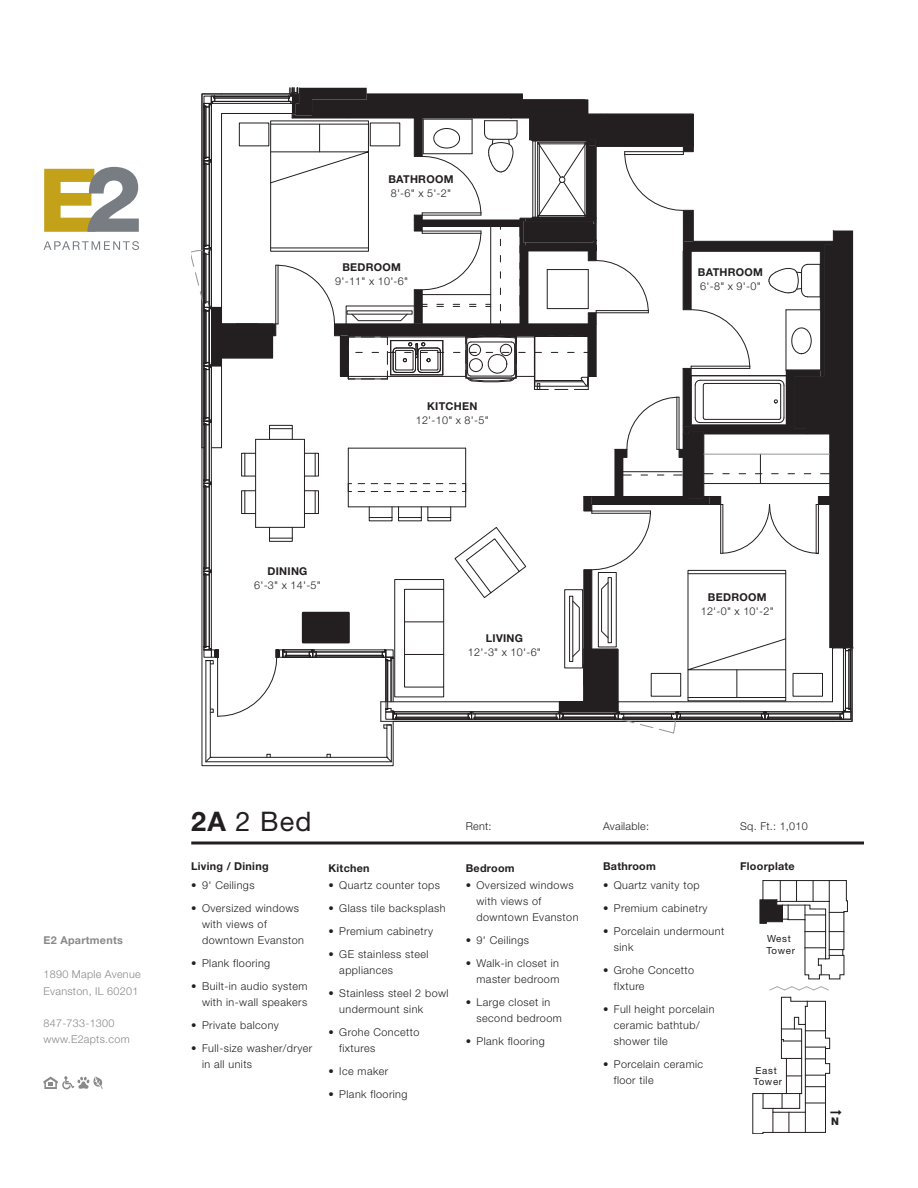
<style>
.page{position:relative;width:918px;height:1188px;background:#fff}
.page>*{position:absolute;margin:0;border:0;box-sizing:border-box;transform-origin:0 0}
.E2-H_2__underline{font:27px "Helvetica Neue";color:#231f20}
.E2_body{font:300 10.8px/16.2px "Helvetica Neue";letter-spacing:.04em;color:#231f20}
.t1{font:300 10.8px/16.2px "Helvetica Neue";letter-spacing:.025em;color:#8a888a}
.E2_all_caps{font:700 10.8px "Helvetica Neue";letter-spacing:.025em;color:#231f20}
.E2_bold{font:700 10.8px "Helvetica Neue";letter-spacing:.025em;color:#231f20}
.t2{font:700 10.8px "Helvetica Neue";letter-spacing:.025em;color:#8a888a}
.t3{font:800 10.5px "Helvetica Neue";color:#231f20}
.t4{font:9.75px/11.7px "Helvetica Neue";letter-spacing:.07em;color:#231f20}
.s1{font-weight:700}
</style>
<div class="page">
<svg style="left:191px;top:88px;width:662px;height:674px"></svg>
<hr style="left:191px;top:841px;width:673px;height:3px;background:#231f20">
<svg style="left:759px;top:880px;width:89px;height:100px"></svg>
<svg style="left:44px;top:1076px;width:59px;height:13px"></svg>
<svg style="left:44px;top:167px;width:95px;height:65px"></svg>
<svg style="left:44px;top:241px;width:95px;height:9px"></svg>
<svg style="left:752px;top:986px;width:79px;height:148px"></svg>
<p class="E2_all_caps" style="left:388px;top:172px;width:67px">BATHROOM</p>
<p class="E2_body" style="left:391px;top:185px;width:62px">8'-6" x 5'-2"</p>
<p class="E2_all_caps" style="left:342px;top:260px;width:60px">BEDROOM</p>
<p class="E2_body" style="left:335px;top:273px;width:74px">9'-11" x 10'-6"</p>
<p class="E2_all_caps" style="left:427px;top:399px;width:52px">KITCHEN</p>
<p class="E2_body" style="left:416px;top:412px;width:74px">12'-10" x 8'-5"</p>
<p class="E2_all_caps" style="left:268px;top:565px;width:41px">DINING</p>
<p class="E2_body" style="left:254px;top:577px;width:68px">6'-3" x 14'-5"</p>
<p class="E2_all_caps" style="left:486px;top:632px;width:39px">LIVING</p>
<p class="E2_body" style="left:468px;top:644px;width:74px">12'-3" x 10'-6"</p>
<p class="E2_all_caps" style="left:698px;top:265px;width:67px">BATHROOM</p>
<p class="E2_body" style="left:700px;top:278px;width:62px">6'-8" x 9'-0"</p>
<p class="E2_all_caps" style="left:708px;top:590px;width:60px">BEDROOM</p>
<p class="E2_body" style="left:701px;top:603px;width:74px">12'-0" x 10'-2"</p>
<p class="t2" style="left:44px;top:933px;width:81px">E2 Apartments</p>
<p class="t1" style="left:44px;top:966px;width:99px">1890 Maple Avenue<br>Evanston, IL 60201</p>
<p class="t1" style="left:44px;top:1015px;width:88px">847-733-1300 www.E2apts.com</p>
<p class="E2-H_2__underline" style="left:191px;top:805px;width:122px"><span class="s1">2A</span> 2 Bed</p>
<p class="E2_bold" style="left:191px;top:860px;width:79px">Living / Dining</p>
<p class="E2_bold" style="left:328px;top:861px;width:43px">Kitchen</p>
<p class="E2_bold" style="left:466px;top:861px;width:51px">Bedroom</p>
<p class="E2_bold" style="left:603px;top:860px;width:54px">Bathroom</p>
<p class="E2_bold" style="left:740px;top:860px;width:56px">Floorplate</p>
<p class="E2_body" style="left:191px;top:877px;width:65px">• 9' Ceilings</p>
<p class="E2_body" style="left:202px;top:899px;width:103px;text-indent:-11px">• Oversized windows with views of downtown Evanston</p>
<p class="E2_body" style="left:191px;top:955px;width:81px">• Plank flooring</p>
<p class="E2_body" style="left:191px;top:978px;width:118px;text-align:right">• Built-in audio system with in-wall speakers</p>
<p class="E2_body" style="left:191px;top:1017px;width:89px">• Private balcony</p>
<p class="E2_body" style="left:202px;top:1040px;width:112px;text-indent:-11px">• Full-size washer/dryer in all units</p>
<p class="E2_body" style="left:466px;top:818px;width:27px">Rent:</p>
<p class="E2_body" style="left:603px;top:818px;width:48px">Available:</p>
<p class="E2_body" style="left:740px;top:818px;width:69px">Sq. Ft.: 1,010</p>
<p class="E2_body" style="left:328px;top:877px;width:113px">• Quartz counter tops</p>
<p class="E2_body" style="left:328px;top:899px;width:119px">• Glass tile backsplash</p>
<p class="E2_body" style="left:328px;top:922px;width:106px">• Premium cabinetry</p>
<p class="E2_body" style="left:339px;top:945px;width:91px;text-indent:-11px">• GE stainless steel appliances</p>
<p class="E2_body" style="left:339px;top:985px;width:111px;text-indent:-11px">• Stainless steel 2 bowl undermount sink</p>
<p class="E2_body" style="left:339px;top:1024px;width:82px;text-indent:-11px">• Grohe Concetto fixtures</p>
<p class="E2_body" style="left:328px;top:1063px;width:61px">• Ice maker</p>
<p class="E2_body" style="left:328px;top:1086px;width:81px">• Plank flooring</p>
<p class="E2_body" style="left:477px;top:877px;width:103px;text-indent:-11px">• Oversized windows with views of downtown Evanston</p>
<p class="E2_body" style="left:466px;top:932px;width:65px">• 9' Ceilings</p>
<p class="E2_body" style="left:466px;top:955px;width:95px;text-align:right">• Walk-in closet in master bedroom</p>
<p class="E2_body" style="left:477px;top:994px;width:87px;text-indent:-11px">• Large closet in second bedroom</p>
<p class="E2_body" style="left:466px;top:1033px;width:81px">• Plank flooring</p>
<p class="E2_body" style="left:603px;top:877px;width:98px">• Quartz vanity top</p>
<p class="E2_body" style="left:603px;top:899px;width:106px">• Premium cabinetry</p>
<p class="E2_body" style="left:614px;top:922px;width:112px;text-indent:-11px">• Porcelain undermount sink</p>
<p class="E2_body" style="left:614px;top:962px;width:82px;text-indent:-11px">• Grohe Concetto fIxture</p>
<p class="E2_body" style="left:614px;top:1001px;width:102px;text-indent:-11px">• Full height porcelain ceramic bathtub/ shower tile</p>
<p class="E2_body" style="left:614px;top:1056px;width:91px;text-indent:-11px">• Porcelain ceramic floor tile</p>
<p class="t4" style="left:766px;top:932px;width:30px">West<br>Tower</p>
<p class="t4" style="left:753px;top:1064px;width:30px">East<br>Tower</p>
<p class="t3" style="left:831px;top:1115px;width:9px">N</p>
</div>
